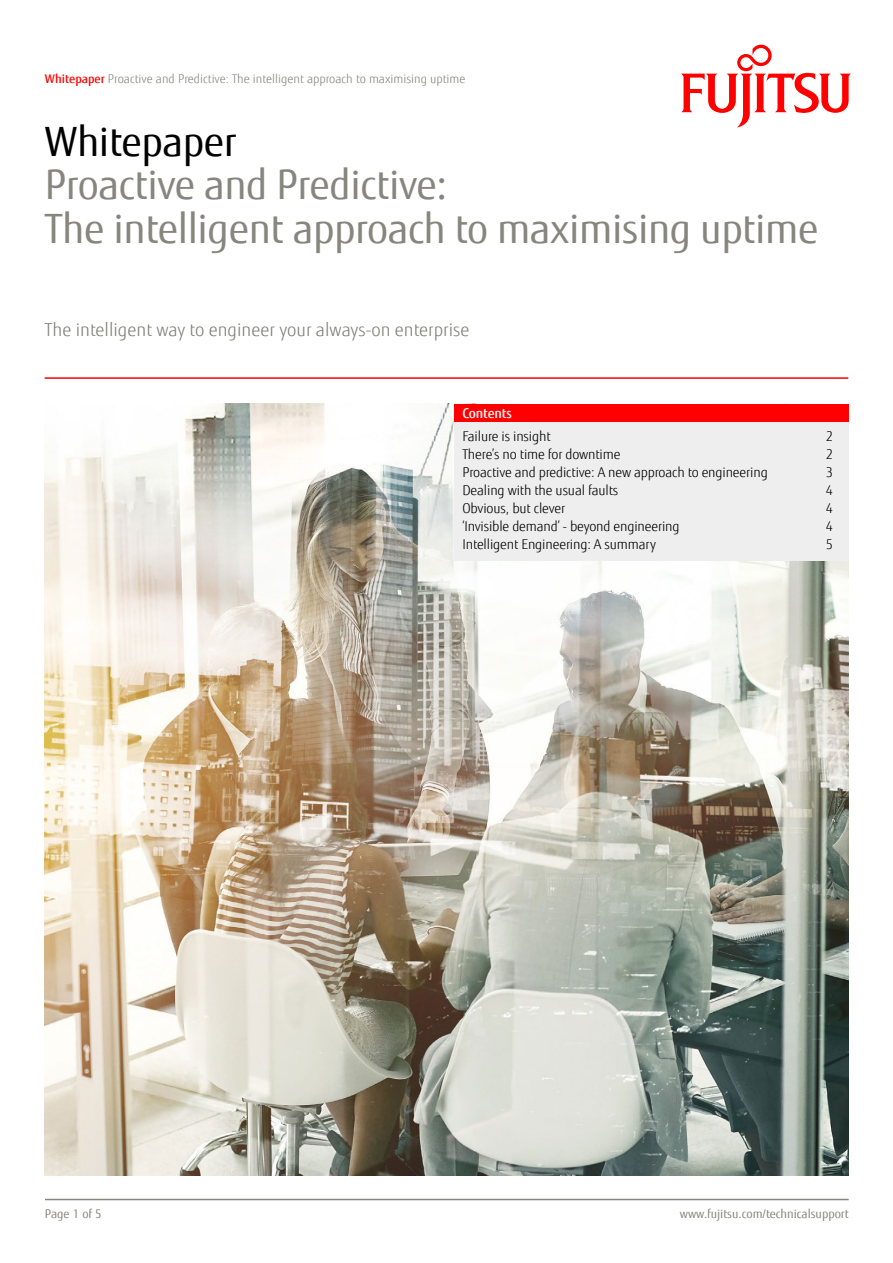
<style>
.page{position:relative;width:893px;height:1263px;background:#fff}
.page>*{position:absolute;margin:0;border:0;box-sizing:border-box;transform-origin:0 0}
.t1{font:40.5px/43.5px "Fujitsu Sans";letter-spacing:-.01em;color:#87867e}
.t2{font:40.5px "Fujitsu Sans";letter-spacing:-.01em;color:#000}
.t3{font:300 18px "Fujitsu Sans";color:#818179}
.t4{font:300 13.5px "Fujitsu Sans";letter-spacing:-.01em;color:#000}
.t5{font:500 13.5px "Fujitsu Sans";letter-spacing:-.01em;color:#fff}
.t6{font:300 12px "Fujitsu Sans";color:#87867e}
.t7{font:12px "Fujitsu Sans";color:#87867e}
.s1{font-weight:500;color:#f00}
</style>
<div class="page">
<img style="left:45px;top:404px;width:804px;height:772px">
<hr style="left:45px;top:377px;width:803px;height:2px;background:#f00">
<hr style="left:45px;top:1199px;width:804px;height:1px;background:#87867e">
<div style="left:454px;top:411px;width:395px;height:150px;background:#eee"></div>
<div style="left:454px;top:404px;width:395px;height:18px;background:#f00"></div>
<svg style="left:681px;top:45px;width:170px;height:82px"></svg>
<p class="t6" style="left:45px;top:72px;width:422px"><span class="s1">Whitepaper</span> Proactive and Predictive: The intelligent approach to maximising uptime</p>
<h1 class="t2" style="left:45px;top:116px;width:193px">Whitepaper</h1>
<h1 class="t1" style="left:45px;top:163px;width:775px">Proactive and Predictive:<br>The intelligent approach to maximising uptime</h1>
<h2 class="t3" style="left:45px;top:319px;width:426px">The intelligent way to engineer your always-on enterprise</h2>
<p class="t5" style="left:462px;top:405px;width:51px">Contents</p>
<p class="t4" style="left:462px;top:428px;width:90px">Failure is insight</p>
<p class="t4" style="left:826px;top:428px;width:9px">2</p>
<p class="t4" style="left:462px;top:446px;width:160px">There’s no time for downtime</p>
<p class="t4" style="left:826px;top:446px;width:9px">2</p>
<p class="t4" style="left:462px;top:464px;width:307px">Proactive and predictive: A new approach to engineering</p>
<p class="t4" style="left:826px;top:464px;width:9px">3</p>
<p class="t4" style="left:462px;top:482px;width:157px">Dealing with the usual faults</p>
<p class="t4" style="left:826px;top:482px;width:9px">4</p>
<p class="t4" style="left:462px;top:500px;width:104px">Obvious, but clever</p>
<p class="t4" style="left:826px;top:500px;width:9px">4</p>
<p class="t4" style="left:462px;top:518px;width:219px">‘Invisible demand’ - beyond engineering</p>
<p class="t4" style="left:826px;top:518px;width:9px">4</p>
<p class="t4" style="left:462px;top:536px;width:195px">Intelligent Engineering: A summary</p>
<p class="t4" style="left:826px;top:536px;width:9px">5</p>
<p class="t7" style="left:45px;top:1206px;width:58px">Page 1 of 5</p>
<p class="t7" style="left:680px;top:1206px;width:170px">www.fujitsu.com/technicalsupport</p>
</div>
